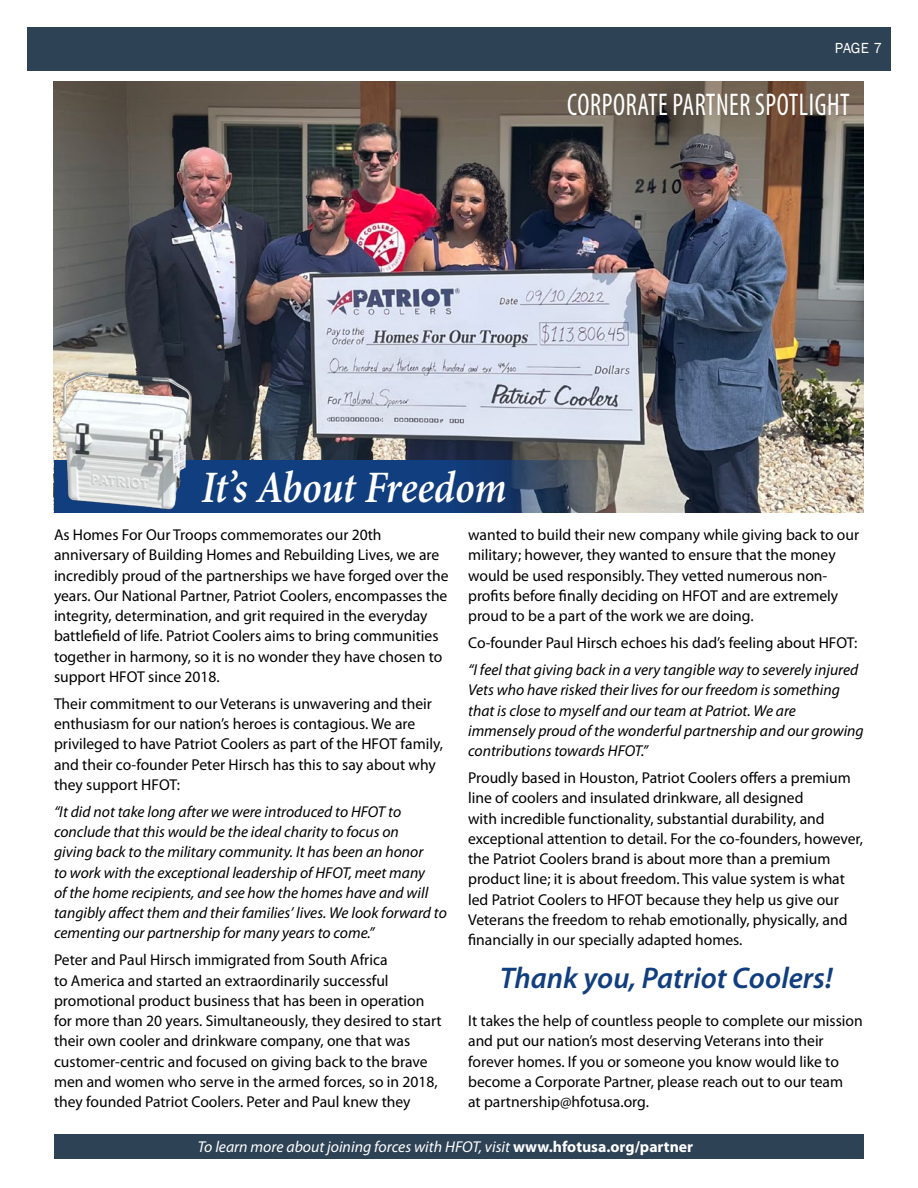
<style>
.page{position:relative;width:918px;height:1188px;background:#fff}
.page>*{position:absolute;margin:0;border:0;box-sizing:border-box;transform-origin:0 0}
.t1{font:italic 600 45px "Minion Pro";letter-spacing:-.005em;color:#fff;scale:.9 1}
.t2{font:condensed 31.5px "Myriad Pro";letter-spacing:.02em;color:#fff;scale:.86 1}
.t3{font:italic 600 30px "Myriad Pro";color:#113e7f}
.t4{font:15.75px/20.2px "Myriad Pro";color:#000}
.t5{font:italic 15.75px/20.2px "Myriad Pro";color:#000}
.t6{font:italic 15.75px "Myriad Pro";color:#fff}
.t7{font:15px "Franklin Gothic";color:#fff}
.s1{font-weight:700;font-style:normal}
</style>
<div class="page">
<img style="left:54px;top:81px;width:810px;height:432px">
<svg style="left:209px;top:461px;width:419px;height:52px;background:#264879"></svg>
<img style="left:53px;top:364px;width:156px;height:149px">
<div style="left:27px;top:27px;width:864px;height:43px;background:#2e4255"></div>
<div style="left:54px;top:1134px;width:810px;height:24px;background:#2e4255"></div>
<p class="t7" style="left:835px;top:38px;width:49px">PAGE 7</p>
<h2 class="t2" style="left:567px;top:87px;width:330px">CORPORATE PARTNER SPOTLIGHT</h2>
<h1 class="t1" style="left:202px;top:456px;width:341px">It’s About Freedom</h1>
<p class="t4" style="left:54px;top:525px;width:396px">As Homes For Our Troops commemorates our 20th anniversary of Building Homes and Rebuilding Lives, we are incredibly proud of the partnerships we have forged over the years. Our National Partner, Patriot Coolers, encompasses the integrity, determination, and grit required in the everyday battlefield of life. Patriot Coolers aims to bring communities together in harmony, so it is no wonder they have chosen to support HFOT since 2018.</p>
<p class="t4" style="left:54px;top:694px;width:391px">Their commitment to our Veterans is unwavering and their enthusiasm for our nation’s heroes is contagious. We are privileged to have Patriot Coolers as part of the HFOT family, and their co-founder Peter Hirsch has this to say about why they support HFOT:</p>
<p class="t5" style="left:54px;top:802px;width:394px">“It did not take long after we were introduced to HFOT to conclude that this would be the ideal charity to focus on<br>giving back to the military community. It has been an honor<br>to work with the exceptional leadership of HFOT, meet many<br>of the home recipients, and see how the homes have and will tangibly affect them and their families’ lives. We look forward to cementing our partnership for many years to come.”</p>
<p class="t4" style="left:54px;top:950px;width:389px">Peter and Paul Hirsch immigrated from South Africa<br>to America and started an extraordinarily successful promotional product business that has been in operation for more than 20 years. Simultaneously, they desired to start their own cooler and drinkware company, one that was customer-centric and focused on giving back to the brave men and women who serve in the armed forces, so in 2018, they founded Patriot Coolers. Peter and Paul knew they</p>
<p class="t4" style="left:468px;top:525px;width:393px">wanted to build their new company while giving back to our military; however, they wanted to ensure that the money would be used responsibly. They vetted numerous non&shy;profits before finally deciding on HFOT and are extremely proud to be a part of the work we are doing.</p>
<p class="t4" style="left:468px;top:633px;width:391px">Co-founder Paul Hirsch echoes his dad’s feeling about HFOT:</p>
<p class="t5" style="left:468px;top:660px;width:397px">“I feel that giving back in a very tangible way to severely injured Vets who have risked their lives for our freedom is something that is close to myself and our team at Patriot. We are immensely proud of the wonderful partnership and our growing contributions towards HFOT.”</p>
<p class="t4" style="left:468px;top:768px;width:397px">Proudly based in Houston, Patriot Coolers offers a premium line of coolers and insulated drinkware, all designed<br>with incredible functionality, substantial durability, and exceptional attention to detail. For the co-founders, however, the Patriot Coolers brand is about more than a premium product line; it is about freedom. This value system is what led Patriot Coolers to HFOT because they help us give our Veterans the freedom to rehab emotionally, physically, and financially in our specially adapted homes.</p>
<h3 class="t3" style="left:500px;top:961px;width:334px">Thank you, Patriot Coolers!</h3>
<p class="t4" style="left:468px;top:1011px;width:396px">It takes the help of countless people to complete our mission and put our nation’s most deserving Veterans into their forever homes. If you or someone you know would like to become a Corporate Partner, please reach out to our team<br>at partnership@hfotusa.org.</p>
<p class="t6" style="left:198px;top:1138px;width:497px">To learn more about joining forces with HFOT, visit <span class="s1">www.hfotusa.org/partner</span></p>
</div>
